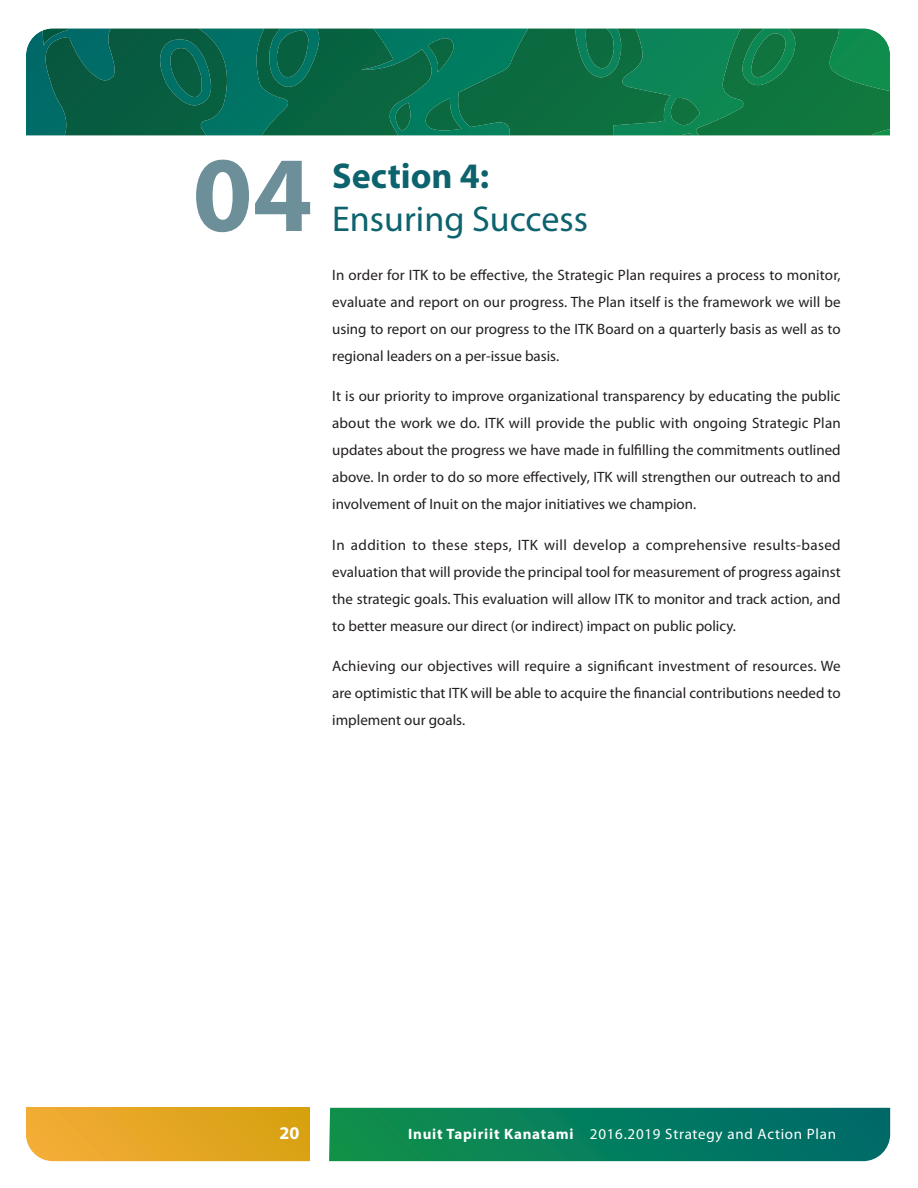
<style>
.page{position:relative;width:918px;height:1188px;background:#fff}
.page>*{position:absolute;margin:0;border:0;box-sizing:border-box;transform-origin:0 0}
.t1{font:700 108px "Myriad Pro";color:#6d8f9a}
.t2{font:36px "Myriad Pro";color:#0c626d}
.t3{font:700 36px "Myriad Pro";color:#0c626d}
.t4{font:700 18px "Myriad Pro";color:#fff}
.t5{font:15px/27px "Myriad Pro";color:#231f20;text-align:justify}
.t6{font:15px "Myriad Pro";letter-spacing:.05em;color:#fff}
.s1{font-weight:700}
</style>
<div class="page">
<svg style="left:26px;top:28px;width:228px;height:107px;background:#0b766c"></svg>
<svg style="left:38px;top:28px;width:197px;height:107px;background:#07634d"></svg>
<svg style="left:254px;top:28px;width:636px;height:107px;background:#0d754a"></svg>
<svg style="left:26px;top:1108px;width:283px;height:53px;background:#e5a725"></svg>
<svg style="left:329px;top:1108px;width:561px;height:53px;background:#067d5d"></svg>
<h1 class="t1" style="left:193px;top:154px;width:121px">04</h1>
<h2 class="t3" style="left:332px;top:162px;width:159px">Section 4:</h2>
<h2 class="t2" style="left:332px;top:205px;width:257px">Ensuring Success</h2>
<p class="t5" style="left:332px;top:262px;width:510px">In order for ITK to be effective, the Strategic Plan requires a process to monitor, evaluate and report on our progress. The Plan itself is the framework we will be using to report on our progress to the ITK Board on a quarterly basis as well as to regional leaders on a per-issue basis.</p>
<p class="t5" style="left:332px;top:384px;width:510px">It is our priority to improve organizational transparency by educating the public about the work we do. ITK will provide the public with ongoing Strategic Plan updates about the progress we have made in fulfilling the commitments outlined above. In order to do so more effectively, ITK will strengthen our outreach to and involvement of Inuit on the major initiatives we champion.</p>
<p class="t5" style="left:332px;top:532px;width:510px">In addition to these steps, ITK will develop a comprehensive results-based evaluation that will provide the principal tool for measurement of progress against the strategic goals. This evaluation will allow ITK to monitor and track action, and to better measure our direct (or indirect) impact on public policy.</p>
<p class="t5" style="left:332px;top:654px;width:510px">Achieving our objectives will require a significant investment of resources. We are optimistic that ITK will be able to acquire the financial contributions needed to implement our goals.</p>
<p class="t4" style="left:280px;top:1127px;width:21px">20</p>
<p class="t6" style="left:408px;top:1128px;width:430px"><span class="s1">Inuit Tapiriit Kanatami</span> 2016.2019 Strategy and Action Plan</p>
</div>
